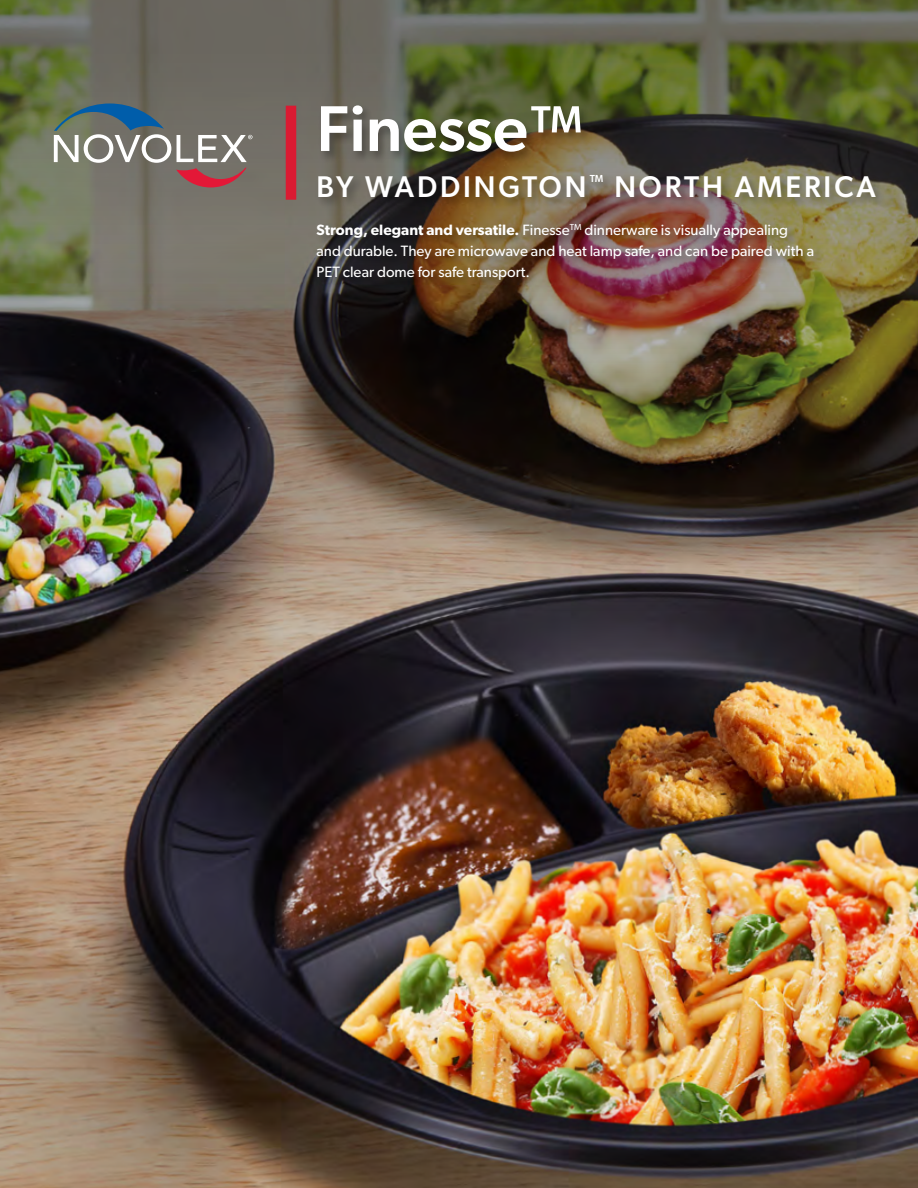
<style>
.page{position:relative;width:918px;height:1188px;background:#fff}
.page>*{position:absolute;margin:0;border:0;box-sizing:border-box;transform-origin:0 0}
.t1{font:500 64.8px "Gibson";color:#fff}
.t2{font:500 30px "Gibson";letter-spacing:.1em;color:#fff}
.t3{font:15px/21px "Gibson";color:#fff}
.s1{font-weight:600}
</style>
<div class="page">
<img style="left:0;top:0;width:918px;height:1188px">
<div style="left:318px;top:103px;width:275px;height:61px;background:#000;opacity:.3"></div>
<div style="left:315px;top:173px;width:572px;height:37px;background:#000;opacity:.3"></div>
<div style="left:286px;top:106px;width:10px;height:94px;background:#da1a32"></div>
<div style="left:314px;top:221px;width:511px;height:70px;background:#000;opacity:.3"></div>
<svg style="left:54px;top:103px;width:199px;height:84px;background:#7e7c78"></svg>
<h1 class="t1" style="left:317px;top:90px;width:269px">Finesse™</h1>
<h2 class="t2" style="left:317px;top:169px;width:561px">BY WADDINGTON<sup>™</sup> NORTH AMERICA</h2>
<p class="t3" style="left:317px;top:219px;width:499px"><span class="s1">Strong, elegant and versatile.</span> Finesse<sup>TM</sup> dinnerware is visually appealing and durable. They are microwave and heat lamp safe, and can be paired with a<br>PET clear dome for safe transport.</p>
</div>
